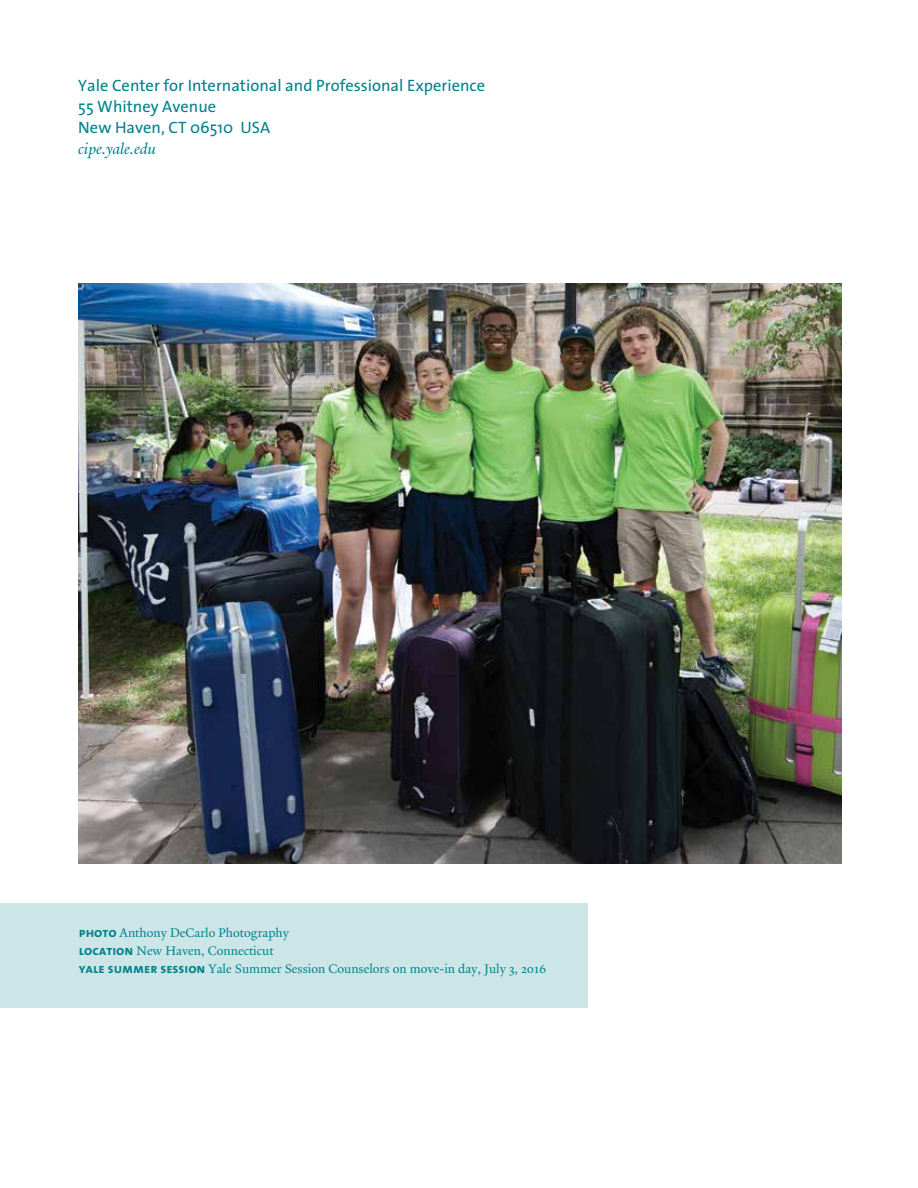
<style>
.page{position:relative;width:918px;height:1188px;background:#fff}
.page>*{position:absolute;margin:0;border:0;box-sizing:border-box;transform-origin:0 0}
.t1{font:16.5px/21px "The Sans";color:#00818c}
.t2{font:italic 16.5px "Yale Design";color:#00818c}
.t3{font:13.5px/18px "Yale Design";color:#00818c}
.s1{font-family:"The Sans Bold Caps"}
</style>
<div class="page">
<div style="left:0;top:904px;width:587px;height:104px;background:#cce6e8"></div>
<img style="left:78px;top:284px;width:763px;height:580px">
<p class="t1" style="left:78px;top:74px;width:408px">Yale Center for International and Professional Experience<br>55 Whitney Avenue<br>New Haven, CT 06510 USA</p>
<p class="t2" style="left:78px;top:138px;width:79px">cipe.yale.edu</p>
<p class="t3" style="left:79px;top:923px;width:469px"><span class="s1">photo</span> Anthony DeCarlo Photography<br><span class="s1">location</span> New Haven, Connecticut<br><span class="s1">yale summer session</span> Yale Summer Session Counselors on move-in day, July 3, 2016</p>
</div>
